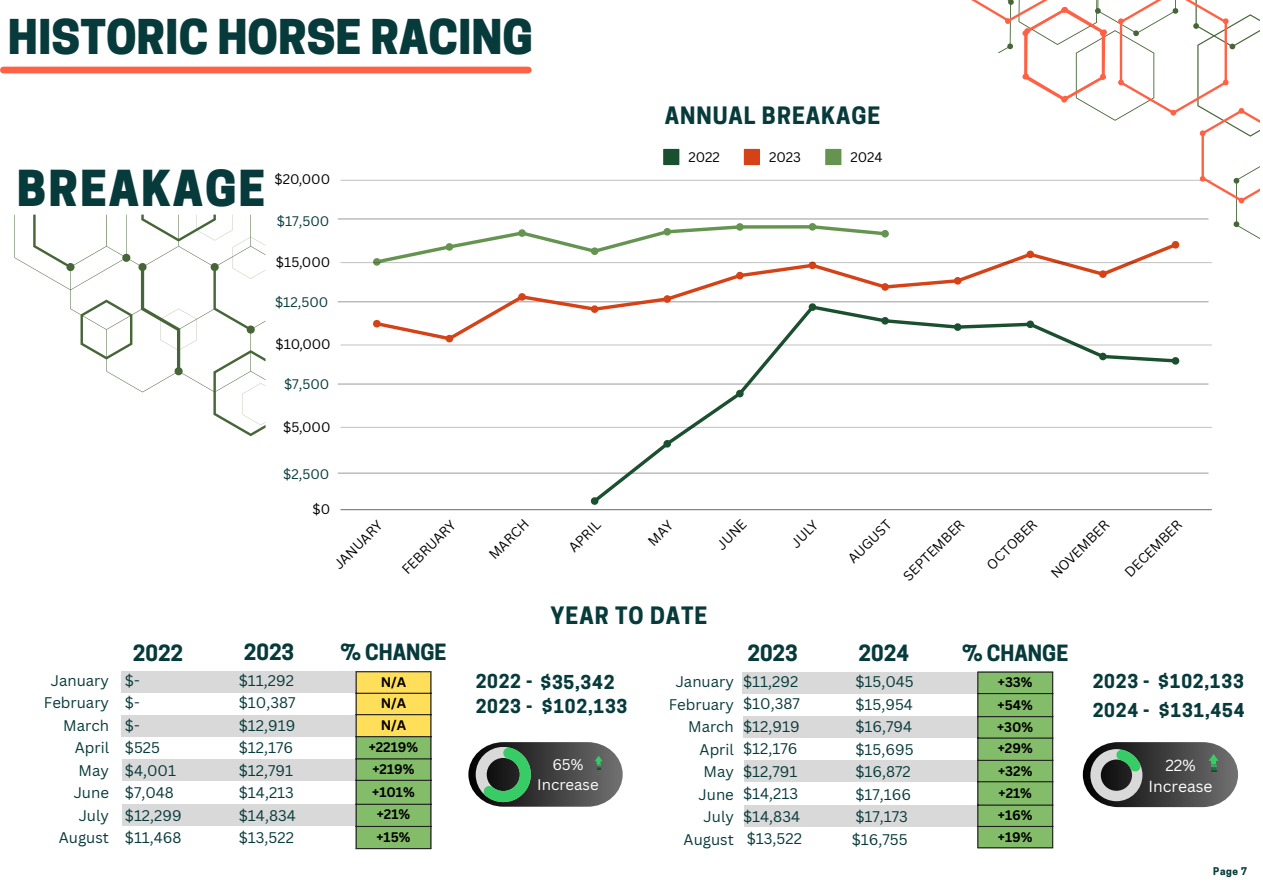
<style>
.page{position:relative;width:1263px;height:894px;background:#fff}
.page>*{position:absolute;margin:0;border:0;box-sizing:border-box;transform-origin:0 0}
.t1{font:800 46.5px "Cooper Hewitt";letter-spacing:.04em;color:#073a3b}
.t2{font:800 45px "Cooper Hewitt";color:#073a3b}
.t3{font:700 22.5px "Cooper Hewitt";letter-spacing:.04em;color:#073a3b}
.t4{font:700 21px "Cooper Hewitt";color:#073a3b}
.t5{font:700 18px "Cooper Hewitt";letter-spacing:.04em;color:#073a3b}
.t6{font:15.6px/21.1px "Canva Sans";color:#fff;text-align:center}
.t7{font:15px/22.5px "Canva Sans";color:#073a3b}
.t8{font:15px/20.2px "Canva Sans";color:#fff;text-align:center}
.t9{font:13.5px "Canva Sans";color:#000}
.t10{font:700 13.5px "Canva Sans";color:#000}
.t11{font:13.5px "Canva Sans";color:#073a3b}
.t12{font:700 10.05px "Cooper Hewitt";color:#073a3b}
</style>
<div class="page">
<div style="left:3px;top:67px;width:525px;height:6px;background:#ff6145"></div>
<hr style="left:338px;top:472px;width:870px;height:1px;background:#a6a6a6">
<hr style="left:338px;top:383px;width:870px;height:1px;background:#a6a6a6">
<hr style="left:338px;top:301px;width:870px;height:1px;background:#a6a6a6">
<hr style="left:338px;top:218px;width:870px;height:1px;background:#a6a6a6">
<hr style="left:340px;top:509px;width:872px;height:1px;background:#848484">
<hr style="left:340px;top:427px;width:872px;height:1px;background:#c9c9c9">
<hr style="left:340px;top:344px;width:872px;height:1px;background:#dfdfdf">
<hr style="left:340px;top:262px;width:872px;height:1px;background:#c8c8c8">
<hr style="left:340px;top:180px;width:872px;height:1px;background:#cdcdcd">
<svg style="left:15px;top:214px;width:251px;height:222px"></svg>
<svg style="left:243px;top:383px;width:23px;height:42px"></svg>
<svg style="left:468px;top:742px;width:155px;height:64px;background:#5a695f"></svg>
<div style="left:742px;top:672px;width:235px;height:21px;background:#d9d9d9"></div>
<div style="left:743px;top:716px;width:235px;height:21px;background:#d9d9d9"></div>
<div style="left:744px;top:760px;width:235px;height:21px;background:#d9d9d9"></div>
<div style="left:744px;top:804px;width:235px;height:22px;background:#d9d9d9"></div>
<div style="left:121px;top:671px;width:235px;height:21px;background:#d9d9d9"></div>
<div style="left:121px;top:715px;width:235px;height:21px;background:#d9d9d9"></div>
<div style="left:122px;top:759px;width:235px;height:21px;background:#d9d9d9"></div>
<div style="left:122px;top:804px;width:235px;height:21px;background:#d9d9d9"></div>
<div style="left:978px;top:672px;width:74px;height:175px;background:#84bd6a"></div>
<hr style="left:977px;top:672px;width:1px;height:175px;background:#222">
<hr style="left:1052px;top:672px;width:1px;height:175px;background:#222">
<hr style="left:977px;top:671px;width:76px;height:1px;background:#222">
<hr style="left:977px;top:692px;width:76px;height:2px;background:#222">
<hr style="left:977px;top:715px;width:76px;height:2px;background:#222">
<hr style="left:977px;top:737px;width:76px;height:1px;background:#222">
<hr style="left:977px;top:759px;width:76px;height:1px;background:#222">
<hr style="left:977px;top:781px;width:76px;height:1px;background:#222">
<hr style="left:977px;top:804px;width:76px;height:1px;background:#222">
<hr style="left:977px;top:825px;width:76px;height:1px;background:#222">
<hr style="left:977px;top:847px;width:76px;height:1px;background:#222">
<svg style="left:357px;top:672px;width:73px;height:175px;background:#adc461"></svg>
<hr style="left:356px;top:672px;width:1px;height:175px;background:#222">
<hr style="left:430px;top:672px;width:1px;height:175px;background:#222">
<hr style="left:356px;top:671px;width:75px;height:1px;background:#222">
<hr style="left:356px;top:692px;width:75px;height:1px;background:#222">
<hr style="left:356px;top:714px;width:75px;height:1px;background:#222">
<hr style="left:356px;top:736px;width:75px;height:1px;background:#222">
<hr style="left:356px;top:758px;width:75px;height:1px;background:#222">
<hr style="left:356px;top:779px;width:75px;height:1px;background:#222">
<hr style="left:356px;top:803px;width:75px;height:1px;background:#222">
<hr style="left:356px;top:825px;width:75px;height:1px;background:#222">
<hr style="left:356px;top:847px;width:75px;height:1px;background:#222">
<svg style="left:1083px;top:742px;width:155px;height:64px;background:#616662"></svg>
<svg style="left:373px;top:0;width:887px;height:505px"></svg>
<p class="t2" style="left:8px;top:20px;width:527px">HISTORIC HORSE RACING</p>
<h6 class="t1" style="left:17px;top:171px;width:250px">BREAKAGE</h6>
<p class="t9" style="left:275px;top:170px;width:57px">$20,000</p>
<h6 class="t11" style="left:277px;top:211px;width:54px">$17,500</h6>
<p class="t9" style="left:276px;top:252px;width:56px">$15,000</p>
<h6 class="t11" style="left:275px;top:293px;width:55px">$12,500</h6>
<p class="t9" style="left:276px;top:334px;width:57px">$10,000</p>
<h2 class="t11" style="left:284px;top:375px;width:47px">$7,500</h2>
<p class="t9" style="left:283px;top:417px;width:49px">$5,000</p>
<h1 class="t11" style="left:283px;top:464px;width:48px">$2,500</h1>
<p class="t9" style="left:312px;top:499px;width:19px">$0</p>
<h4 class="t3" style="left:665px;top:107px;width:217px">ANNUAL BREAKAGE</h4>
<p class="t9" style="left:688px;top:147px;width:33px">2022</p>
<p class="t9" style="left:769px;top:147px;width:33px">2023</p>
<h6 class="t9" style="left:850px;top:147px;width:34px">2024</h6>
<p class="t9" style="left:330px;top:559px;width:64px;rotate:-45deg">JANUARY</p>
<p class="t9" style="left:397px;top:564px;width:71px;rotate:-45deg">FEBRUARY</p>
<p class="t9" style="left:485px;top:550px;width:51px;rotate:-45deg">MARCH</p>
<p class="t9" style="left:564px;top:543px;width:40px;rotate:-45deg">APRIL</p>
<p class="t9" style="left:712px;top:540px;width:37px;rotate:-45deg">JUNE</p>
<p class="t9" style="left:787px;top:538px;width:33px;rotate:-45deg">JULY</p>
<p class="t9" style="left:844px;top:554px;width:56px;rotate:-45deg">AUGUST</p>
<p class="t9" style="left:899px;top:571px;width:81px;rotate:-45deg">SEPTEMBER</p>
<p class="t9" style="left:982px;top:560px;width:66px;rotate:-45deg">OCTOBER</p>
<p class="t9" style="left:1046px;top:569px;width:78px;rotate:-45deg">NOVEMBER</p>
<p class="t9" style="left:1120px;top:568px;width:76px;rotate:-45deg">DECEMBER</p>
<p class="t4" style="left:133px;top:644px;width:52px">2022</p>
<h5 class="t4" style="left:244px;top:643px;width:52px">2023</h5>
<h4 class="t7" style="left:44px;top:668px;width:67px;text-align:right">January<br>February<br>March<br>April<br>May<br>June<br>July<br>August</h4>
<h4 class="t7" style="left:125px;top:668px;width:58px">$-<br>$-<br>$-<br>$525 $4,001 $7,048 $12,299 $11,468</h4>
<h4 class="t7" style="left:239px;top:668px;width:59px">$11,292 $10,387 $12,919 $12,176 $12,791 $14,213 $14,834 $13,522</h4>
<h4 class="t4" style="left:340px;top:643px;width:108px">% CHANGE</h4>
<p class="t10" style="left:381px;top:672px;width:27px">N/A</p>
<p class="t10" style="left:381px;top:693px;width:27px">N/A</p>
<p class="t10" style="left:381px;top:715px;width:27px">N/A</p>
<p class="t10" style="left:369px;top:737px;width:51px">+2219%</p>
<p class="t10" style="left:372px;top:759px;width:44px">+219%</p>
<h5 class="t10" style="left:372px;top:782px;width:44px">+101%</h5>
<h5 class="t10" style="left:377px;top:804px;width:35px">+21%</h5>
<h4 class="t10" style="left:376px;top:827px;width:35px">+15%</h4>
<h2 class="t3" style="left:551px;top:607px;width:158px">YEAR TO DATE</h2>
<h1 class="t5" style="left:476px;top:675px;width:140px">2022 - $35,342</h1>
<p class="t5" style="left:476px;top:699px;width:58px">2023 -</p>
<h2 class="t5" style="left:542px;top:699px;width:87px">$102,133</h2>
<h3 class="t8" style="left:537px;top:753px;width:63px">65%<br>Increase</h3>
<p class="t4" style="left:747px;top:644px;width:52px">2023</p>
<h3 class="t4" style="left:859px;top:645px;width:52px">2024</h3>
<p class="t4" style="left:962px;top:644px;width:108px">% CHANGE</p>
<p class="t7" style="left:743px;top:669px;width:60px">$11,292 $10,387 $12,919 $12,176 $12,791 $14,213 $14,834 $13,522</p>
<p class="t7" style="left:852px;top:670px;width:64px">$15,045 $15,954 $16,794 $15,695 $16,872 $17,166 $17,173 $16,755</p>
<h5 class="t7" style="left:669px;top:670px;width:67px;text-align:right">January<br>February<br>March<br>April<br>May<br>June<br>July<br>August</h5>
<p class="t10" style="left:998px;top:672px;width:36px">+33%</p>
<h3 class="t10" style="left:998px;top:695px;width:37px">+54%</h3>
<h3 class="t10" style="left:997px;top:717px;width:38px">+30%</h3>
<h2 class="t10" style="left:998px;top:738px;width:37px">+29%</h2>
<h5 class="t10" style="left:998px;top:761px;width:36px">+32%</h5>
<p class="t10" style="left:998px;top:783px;width:35px">+21%</p>
<p class="t10" style="left:998px;top:805px;width:36px">+16%</p>
<p class="t10" style="left:998px;top:827px;width:36px">+19%</p>
<p class="t5" style="left:1158px;top:674px;width:87px">$102,133</p>
<h5 class="t5" style="left:1093px;top:674px;width:58px">2023 -</h5>
<h5 class="t5" style="left:1093px;top:703px;width:58px">2024 -</h5>
<p class="t5" style="left:1159px;top:703px;width:87px">$131,454</p>
<p class="t6" style="left:1148px;top:753px;width:66px">22%<br>Increase</p>
<p class="t12" style="left:1213px;top:867px;width:35px">Page 7</p>
</div>
